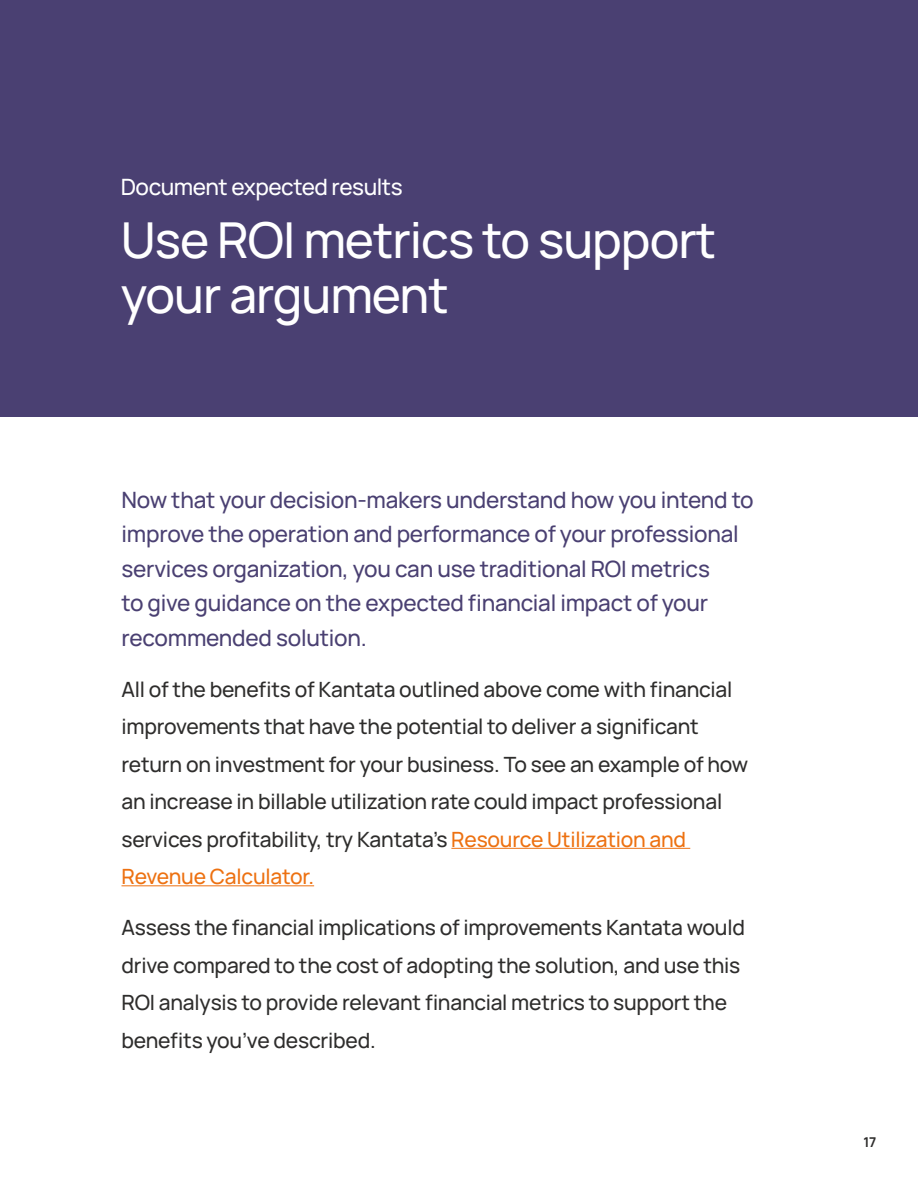
<style>
.page{position:relative;width:918px;height:1188px;background:#fff}
.page>*{position:absolute;margin:0;border:0;box-sizing:border-box;transform-origin:0 0}
.t1{font:500 49.5px/55.5px "Manrope";letter-spacing:-.02em;color:#fff}
.t2{font:500 22.5px/34.5px "Manrope";letter-spacing:-.01em;color:#4a4072}
.t3{font:500 22.5px "Manrope";letter-spacing:-.02em;color:#fff}
.t4{font:500 21px/37.5px "Manrope";letter-spacing:-.01em;color:#2e2d2c}
.t5{font:700 13.5px "Manrope";color:#2e2d2c}
.s1{color:#ed7111}
</style>
<div class="page">
<div style="left:0;top:0;width:918px;height:417px;background:#4a4072"></div>
<hr style="left:451px;top:848px;width:239px;height:1px;background:#ed7111">
<hr style="left:122px;top:885px;width:192px;height:1px;background:#ed7111">
<p class="t3" style="left:121px;top:171px;width:283px">Document expected results</p>
<h1 class="t1" style="left:121px;top:210px;width:597px">Use ROI metrics to support your argument</h1>
<p class="t2" style="left:122px;top:481px;width:634px">Now that your decision-makers understand how you intend to improve the operation and performance of your professional services organization, you can use traditional ROI metrics<br>to give guidance on the expected financial impact of your recommended solution.</p>
<p class="t4" style="left:122px;top:670px;width:628px">All of the benefits of Kantata outlined above come with financial improvements that have the potential to deliver a significant return on investment for your business. To see an example of how an increase in billable utilization rate could impact professional services profitability, try Kantata’s <span class="s1">Resource Utilization and Revenue Calculator.</span></p>
<p class="t4" style="left:122px;top:908px;width:625px">Assess the financial implications of improvements Kantata would drive compared to the cost of adopting the solution, and use this ROI analysis to provide relevant financial metrics to support the benefits you’ve described.</p>
<p class="t5" style="left:863px;top:1132px;width:14px">17</p>
</div>
